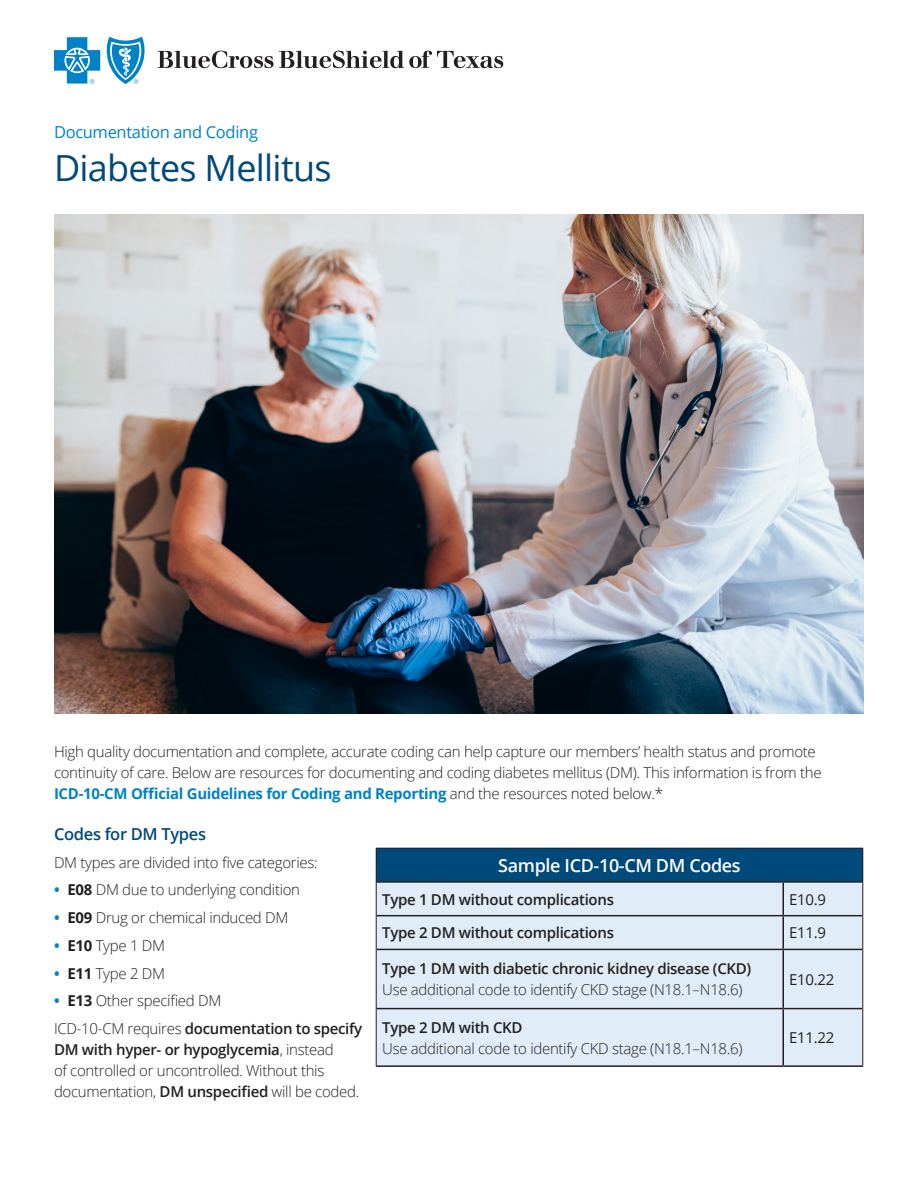
<style>
.page{position:relative;width:918px;height:1188px;background:#fff}
.page>*{position:absolute;margin:0;border:0;box-sizing:border-box;transform-origin:0 0}
.body_copy{font:36px "Open Sans";letter-spacing:-.02em;color:#00497b}
.body_copy-2{font:600 18px "Open Sans";letter-spacing:-.02em;color:#fff}
.body_copy-3{font:16.5px "Open Sans";letter-spacing:-.02em;color:#0082c8}
.subheads{font:600 16.5px "Open Sans";letter-spacing:-.02em;color:#00497b}
.body_copy-4{font:300 15px/21px "Open Sans";letter-spacing:-.02em;color:#231f20}
.body_copy-5{font:600 15px "Open Sans";letter-spacing:-.02em;color:#231f20}
.Bullets{font:300 15px "Open Sans";letter-spacing:-.02em;color:#231f20}
.body_copy-6{font:15px "Open Sans";letter-spacing:-.02em;color:#231f20}
.s1{font-weight:700;color:#0082c8}
.s2{font-weight:700}
.s3{font-weight:600}
</style>
<div class="page">
<svg style="left:158px;top:51px;width:345px;height:17px"></svg>
<svg style="left:54px;top:37px;width:46px;height:47px"></svg>
<svg style="left:106px;top:37px;width:39px;height:47px"></svg>
<div style="left:376px;top:848px;width:487px;height:34px;background:#00497b"></div>
<div style="left:377px;top:883px;width:485px;height:182px;background:#e0ecf7"></div>
<hr style="left:377px;top:881px;width:406px;height:2px;background:#231f20">
<hr style="left:783px;top:881px;width:79px;height:2px;background:#231f20">
<hr style="left:782px;top:883px;width:2px;height:32px;background:#231f20">
<hr style="left:377px;top:915px;width:406px;height:1px;background:#231f20">
<hr style="left:783px;top:915px;width:79px;height:1px;background:#231f20">
<hr style="left:782px;top:916px;width:2px;height:33px;background:#231f20">
<hr style="left:377px;top:949px;width:406px;height:1px;background:#231f20">
<hr style="left:783px;top:949px;width:79px;height:1px;background:#231f20">
<hr style="left:782px;top:950px;width:2px;height:58px;background:#231f20">
<hr style="left:377px;top:1008px;width:406px;height:1px;background:#231f20">
<hr style="left:783px;top:1008px;width:79px;height:1px;background:#231f20">
<hr style="left:782px;top:1009px;width:2px;height:56px;background:#231f20">
<hr style="left:376px;top:1065px;width:407px;height:2px;background:#231f20">
<hr style="left:783px;top:1065px;width:80px;height:2px;background:#231f20">
<hr style="left:376px;top:848px;width:407px;height:1px;background:#231f20">
<hr style="left:376px;top:849px;width:1px;height:33px;background:#231f20">
<hr style="left:783px;top:848px;width:80px;height:1px;background:#231f20">
<hr style="left:862px;top:849px;width:1px;height:33px;background:#231f20">
<hr style="left:376px;top:882px;width:1px;height:34px;background:#231f20">
<hr style="left:862px;top:882px;width:1px;height:34px;background:#231f20">
<hr style="left:376px;top:916px;width:1px;height:33px;background:#231f20">
<hr style="left:862px;top:916px;width:1px;height:33px;background:#231f20">
<hr style="left:376px;top:949px;width:1px;height:60px;background:#231f20">
<hr style="left:862px;top:949px;width:1px;height:60px;background:#231f20">
<hr style="left:376px;top:1009px;width:1px;height:56px;background:#231f20">
<hr style="left:862px;top:1009px;width:1px;height:56px;background:#231f20">
<img style="left:54px;top:215px;width:810px;height:499px">
<p class="body_copy-3" style="left:54px;top:121px;width:206px">Documentation and Coding</p>
<p class="body_copy" style="left:54px;top:143px;width:279px">Diabetes Mellitus</p>
<p class="body_copy-4" style="left:54px;top:740px;width:769px">High quality documentation and complete, accurate coding can help capture our members’ health status and promote continuity of care. Below are resources for documenting and coding diabetes mellitus (DM). This information is from the<br><span class="s1">ICD-10-CM Official Guidelines for Coding and Reporting</span> and the resources noted below.*</p>
<p class="subheads" style="left:54px;top:823px;width:154px">Codes for DM Types</p>
<p class="Bullets" style="left:54px;top:852px;width:265px">DM types are divided into five categories:</p>
<p class="body_copy-4" style="left:54px;top:879px;width:248px"><span class="s1">•</span> <span class="s2">E08</span> DM due to underlying condition</p>
<p class="body_copy-4" style="left:54px;top:907px;width:236px"><span class="s1">•</span> <span class="s2">E09</span> Drug or chemical induced DM</p>
<p class="body_copy-4" style="left:54px;top:935px;width:113px"><span class="s1">•</span> <span class="s2">E10</span> Type 1 DM</p>
<p class="body_copy-4" style="left:54px;top:962px;width:113px"><span class="s1">•</span> <span class="s2">E11</span> Type 2 DM</p>
<p class="body_copy-4" style="left:54px;top:990px;width:169px"><span class="s1">•</span> <span class="s2">E13</span> Other specified DM</p>
<p class="body_copy-4" style="left:54px;top:1018px;width:310px">ICD-10-CM requires <span class="s3">documentation to specify DM with hyper- or hypoglycemia</span>, instead<br>of controlled or uncontrolled. Without this documentation, <span class="s3">DM unspecified</span> will be coded.</p>
<p class="body_copy-2" style="left:498px;top:853px;width:244px">Sample ICD-10-CM DM Codes</p>
<p class="body_copy-5" style="left:382px;top:889px;width:233px">Type 1 DM without complications</p>
<p class="body_copy-6" style="left:789px;top:889px;width:38px">E10.9</p>
<p class="body_copy-5" style="left:382px;top:923px;width:233px">Type 2 DM without complications</p>
<p class="body_copy-6" style="left:789px;top:923px;width:38px">E11.9</p>
<p class="body_copy-5" style="left:382px;top:959px;width:371px">Type 1 DM with diabetic chronic kidney disease (CKD)</p>
<p class="body_copy-4" style="left:382px;top:979px;width:362px">Use additional code to identify CKD stage (N18.1–N18.6)</p>
<p class="body_copy-6" style="left:789px;top:969px;width:47px">E10.22</p>
<p class="body_copy-5" style="left:382px;top:1017px;width:142px">Type 2 DM with CKD</p>
<p class="body_copy-4" style="left:382px;top:1037px;width:362px">Use additional code to identify CKD stage (N18.1–N18.6)</p>
<p class="body_copy-6" style="left:789px;top:1027px;width:47px">E11.22</p>
</div>
